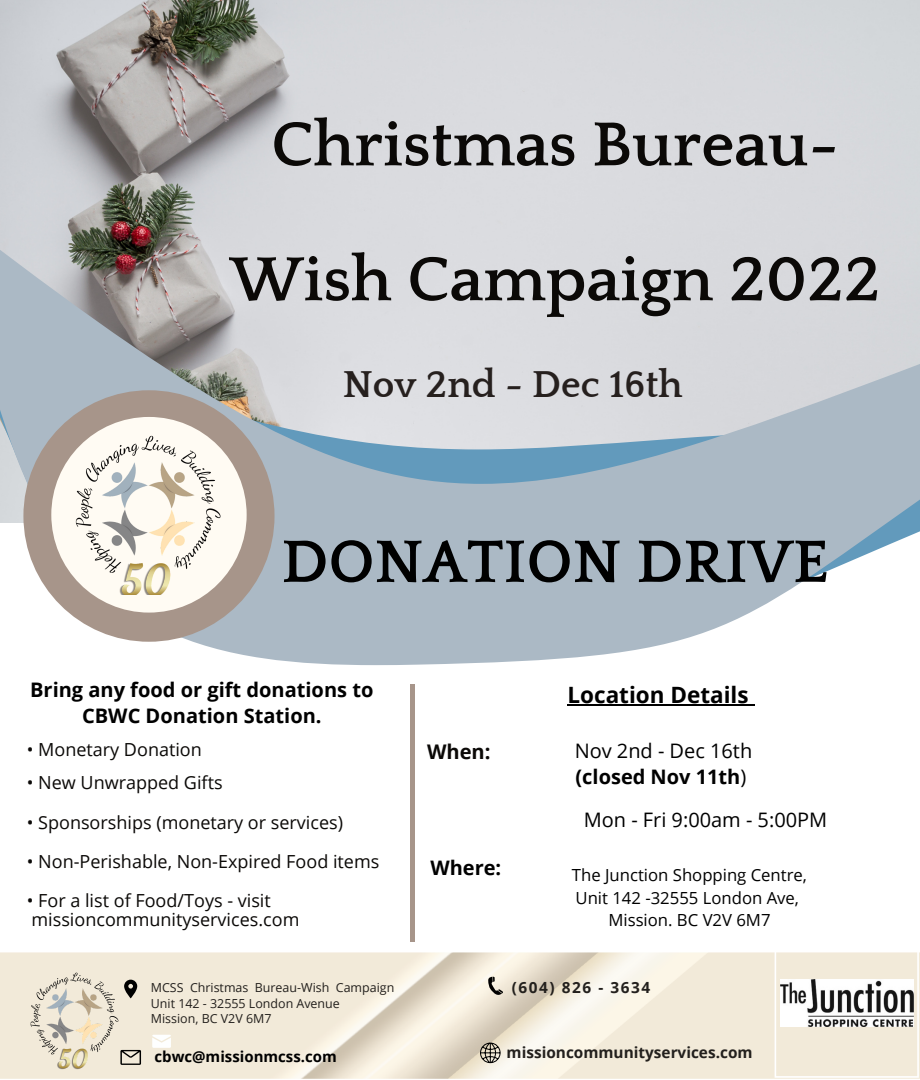
<style>
.page{position:relative;width:920px;height:1080px;background:#fff}
.page>*{position:absolute;margin:0;border:0;box-sizing:border-box;transform-origin:0 0}
.t1{font:700 65px/135px "Quattrocento";color:#0b0907;text-align:center}
.t2{font:700 62.5px "Quattrocento";color:#000}
.t3{font:700 38.5px "Quattrocento";color:#26201e}
.t4{font:700 22.5px "Open Sans";color:#000}
.t5{font:700 20.25px "Open Sans";color:#0b0907}
.t6{font:700 20px/26.8px "Open Sans";color:#000;text-align:center}
.t7{font:20px/26.8px "Open Sans";color:#000}
.t8{font:18px/19.5px "Open Sans";color:#0b0907}
.t9{font:16.75px/22.5px "Open Sans";color:#000;text-align:center}
.t10{font:700 15.5px "Open Sans";color:#23201d}
.t11{font:700 15.5px "Open Sans";letter-spacing:.1em;color:#23201d}
.t12{font:700 15px "Open Sans";color:#000}
.t13{font:12.5px/15.5px "Open Sans";color:#23201d}
.s1{font-weight:700}
</style>
<div class="page">
<img style="left:0;top:953px;width:774px;height:125px">
<hr style="left:410px;top:684px;width:4px;height:258px;background:#a7958a">
<img style="left:26px;top:962px;width:96px;height:107px">
<svg style="left:152px;top:1035px;width:19px;height:13px"></svg>
<svg style="left:120px;top:1050px;width:21px;height:15px"></svg>
<svg style="left:124px;top:980px;width:13px;height:18px"></svg>
<svg style="left:488px;top:977px;width:15px;height:18px"></svg>
<svg style="left:480px;top:1043px;width:21px;height:20px"></svg>
<img style="left:0;top:0;width:919px;height:230px">
<svg style="left:0;top:230px;width:920px;height:435px;background:#c1c9d0"></svg>
<div style="left:23px;top:390px;width:251px;height:252px;background:#a7958a;border-radius:50%"></div>
<div style="left:51px;top:417px;width:196px;height:196px;background:#fffbf3;border-radius:50%"></div>
<img style="left:57px;top:422px;width:180px;height:172px">
<svg style="left:774px;top:952px;width:145px;height:126px"></svg>
<hr style="left:567px;top:704px;width:181px;height:2px;background:#000">
<svg style="left:748px;top:704px;width:6px;height:2px"></svg>
<h1 class="t1" style="left:230px;top:79px;width:652px">Christmas Bureau-<br>Wish Campaign 2022</h1>
<h3 class="t3" style="left:343px;top:364px;width:341px">Nov 2nd - Dec 16th</h3>
<h2 class="t2" style="left:281px;top:529px;width:549px">DONATION DRIVE</h2>
<p class="t6" style="left:30px;top:675px;width:345px">Bring any food or gift donations to<br>CBWC Donation Station.</p>
<p class="t8" style="left:27px;top:740px;width:177px">• Monetary Donation</p>
<p class="t8" style="left:27px;top:773px;width:197px">• New Unwrapped Gifts</p>
<p class="t8" style="left:27px;top:812px;width:318px">• Sponsorships (monetary or services)</p>
<p class="t8" style="left:27px;top:851px;width:354px">• Non-Perishable, Non-Expired Food items</p>
<p class="t8" style="left:27px;top:890px;width:274px">• For a list of Food/Toys - visit missioncommunityservices.com</p>
<p class="t5" style="left:427px;top:737px;width:65px">When:</p>
<p class="t6" style="left:430px;top:854px;width:72px">Where:</p>
<p class="t4" style="left:567px;top:678px;width:183px">Location Details</p>
<p class="t7" style="left:575px;top:736px;width:179px">Nov 2nd - Dec 16th <span class="s1">(closed Nov 11th</span>)</p>
<p class="t7" style="left:584px;top:806px;width:245px">Mon - Fri 9:00am - 5:00PM</p>
<p class="t9" style="left:572px;top:864px;width:237px">The Junction Shopping Centre,<br>Unit 142 -32555 London Ave,<br>Mission. BC V2V 6M7</p>
<p class="t13" style="left:151px;top:979px;width:245px">MCSS Christmas Bureau-Wish Campaign<br>Unit 142 - 32555 London Avenue<br>Mission, BC V2V 6M7</p>
<p class="t11" style="left:512px;top:977px;width:140px">(604) 826 - 3634</p>
<p class="t10" style="left:506px;top:1042px;width:247px">missioncommunityservices.com</p>
<p class="t12" style="left:154px;top:1046px;width:184px">cbwc@missionmcss.com</p>
</div>
